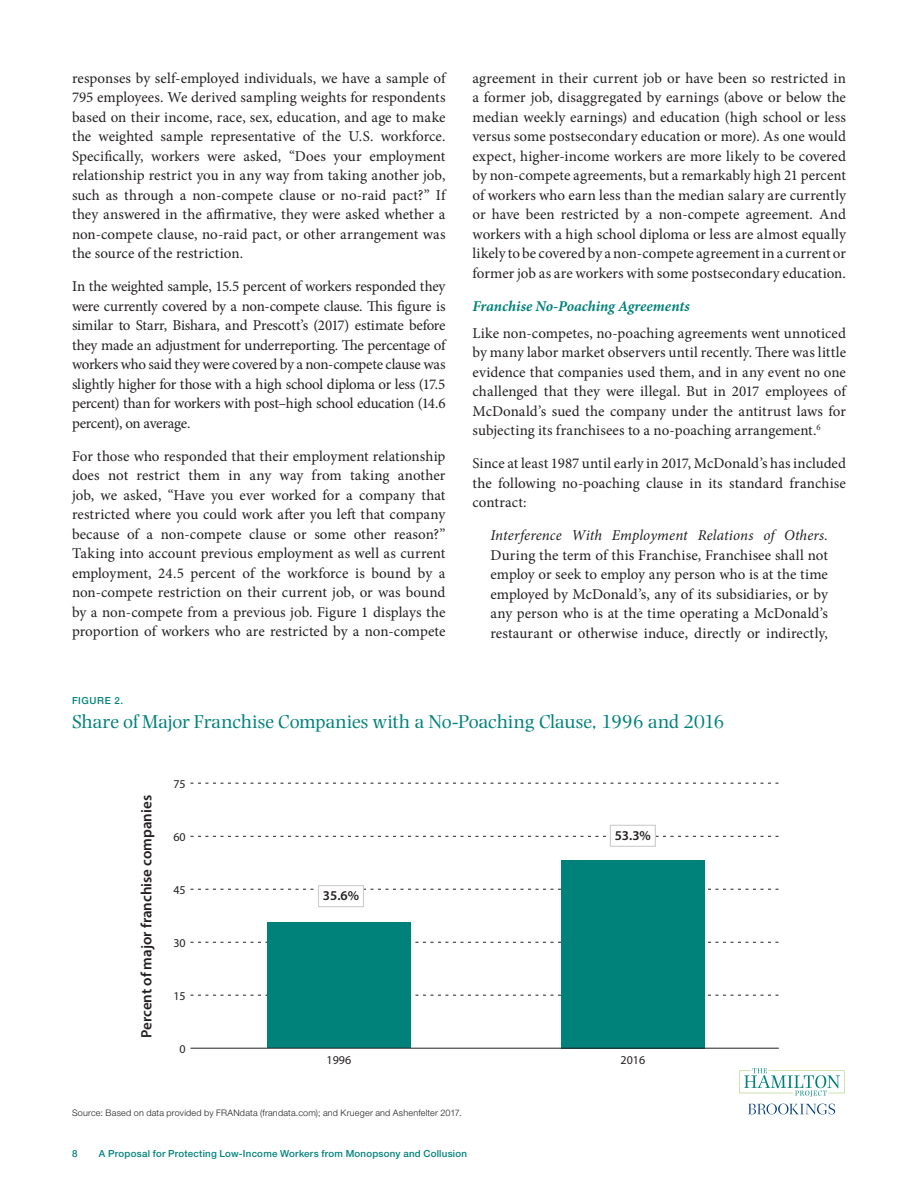
<style>
.page{position:relative;width:918px;height:1188px;background:#fff}
.page>*{position:absolute;margin:0;border:0;box-sizing:border-box;transform-origin:0 0}
.t1{font:19.5px "Photina MT Std";letter-spacing:-.01em;color:#00827a}
.t2{font:15px/19.5px "Minion Pro";color:#231f20;text-align:justify}
.t3{font:italic 15px "Minion Pro";letter-spacing:.005em;color:#231f20}
.t4{font:600 15px "Myriad Pro";color:#231f20}
.t5{font:italic 700 15px "Minion Pro";color:#00827a}
.t6{font:600 13.5px "Myriad Pro";color:#231f20}
.t7{font:12px "Myriad Pro";color:#231f20}
.t8{font:500 9.75px "Helvetica Neue LT Std";letter-spacing:.025em;color:#00827a}
.t9{font:300 9px "Helvetica Neue LT Std";letter-spacing:.025em;color:#231f20}
</style>
<div class="page">
<svg style="left:748px;top:1104px;width:87px;height:10px"></svg>
<svg style="left:739px;top:1068px;width:106px;height:29px"></svg>
<svg style="left:190px;top:942px;width:589px;height:1px"></svg>
<svg style="left:190px;top:836px;width:589px;height:1px"></svg>
<svg style="left:190px;top:995px;width:589px;height:1px"></svg>
<svg style="left:190px;top:889px;width:589px;height:1px"></svg>
<svg style="left:190px;top:783px;width:589px;height:1px"></svg>
<div style="left:267px;top:922px;width:144px;height:126px;background:#00827a"></div>
<div style="left:561px;top:860px;width:144px;height:188px;background:#00827a"></div>
<hr style="left:190px;top:1048px;width:589px;height:1px;background:#231f20">
<div style="left:319px;top:886px;width:45px;height:21px;background:#fff"></div>
<div style="left:318px;top:885px;width:46px;height:22px;border:1px solid #cccccb"></div>
<div style="left:610px;top:825px;width:45px;height:21px;background:#fff"></div>
<div style="left:610px;top:825px;width:46px;height:22px;border:1px solid #cccccb"></div>
<p class="t2" style="left:72px;top:68px;width:375px">responses by self-employed individuals, we have a sample of 795 employees. We derived sampling weights for respondents based on their income, race, sex, education, and age to make the weighted sample representative of the U.S. workforce.<br>Specifically, workers were asked, “Does your employment relationship restrict you in any way from taking another job, such as through a non-compete clause or no-raid pact?” If they answered in the affirmative, they were asked whether a non-compete clause, no-raid pact, or other arrangement was the source of the restriction.</p>
<p class="t2" style="left:72px;top:277px;width:375px">In the weighted sample, 15.5 percent of workers responded they were currently covered by a non-compete clause. This figure is similar to Starr, Bishara, and Prescott’s (2017) estimate before they made an adjustment for underreporting. The percentage of workers who said they were covered by a non-compete clause was slightly higher for those with a high school diploma or less (17.5 percent) than for workers with post–high school education (14.6 percent), on average.</p>
<p class="t2" style="left:72px;top:446px;width:375px">For those who responded that their employment relationship does not restrict them in any way from taking another job, we asked, “Have you ever worked for a company that restricted where you could work after you left that company because of a non-compete clause or some other reason?” Taking into account previous employment as well as current employment, 24.5 percent of the workforce is bound by a non-compete restriction on their current job, or was bound by a non-compete from a previous job. Figure 1 displays the proportion of workers who are restricted by a non-compete</p>
<p class="t2" style="left:473px;top:68px;width:375px">agreement in their current job or have been so restricted in a former job, disaggregated by earnings (above or below the median weekly earnings) and education (high school or less versus some postsecondary education or more). As one would expect, higher-income workers are more likely to be covered by non-compete agreements, but a remarkably high 21 percent of workers who earn less than the median salary are currently or have been restricted by a non-compete agreement. And workers with a high school diploma or less are almost equally likely to be covered by a non-compete agreement in a current or former job as are workers with some postsecondary education.</p>
<p class="t5" style="left:473px;top:295px;width:219px">Franchise No-Poaching Agreements</p>
<p class="t2" style="left:473px;top:323px;width:375px">Like non-competes, no-poaching agreements went unnoticed by many labor market observers until recently. There was little evidence that companies used them, and in any event no one challenged that they were illegal. But in 2017 employees of McDonald’s sued the company under the antitrust laws for subjecting its franchisees to a no-poaching arrangement.<sup>6</sup></p>
<p class="t2" style="left:473px;top:454px;width:375px">Since at least 1987 until early in 2017, McDonald’s has included the following no-poaching clause in its standard franchise contract:</p>
<p class="t3" style="left:491px;top:525px;width:339px">Interference With Employment Relations of Others.</p>
<p class="t2" style="left:491px;top:545px;width:339px">During the term of this Franchise, Franchisee shall not employ or seek to employ any person who is at the time employed by McDonald’s, any of its subsidiaries, or by any person who is at the time operating a McDonald’s restaurant or otherwise induce, directly or indirectly,</p>
<p class="t8" style="left:72px;top:694px;width:53px">FIGURE 2.</p>
<h1 class="t1" style="left:72px;top:710px;width:654px">Share of Major Franchise Companies with a No-Poaching Clause, 1996 and 2016</h1>
<p class="t4" style="left:137px;top:1038px;width:244px;rotate:-90deg">Percent of major franchise companies</p>
<p class="t7" style="left:173px;top:776px;width:14px">75</p>
<p class="t7" style="left:173px;top:829px;width:14px">60</p>
<p class="t7" style="left:173px;top:882px;width:14px">45</p>
<p class="t7" style="left:173px;top:935px;width:14px">30</p>
<p class="t7" style="left:173px;top:988px;width:14px">15</p>
<p class="t7" style="left:180px;top:1041px;width:8px">0</p>
<p class="t6" style="left:323px;top:887px;width:38px">35.6%</p>
<p class="t6" style="left:615px;top:827px;width:38px">53.3%</p>
<p class="t7" style="left:327px;top:1053px;width:26px">1996</p>
<p class="t7" style="left:621px;top:1053px;width:26px">2016</p>
<p class="t9" style="left:72px;top:1107px;width:391px">Source: Based on data provided by FRANdata (frandata.com); and Krueger and Ashenfelter 2017.</p>
<p class="t8" style="left:72px;top:1147px;width:7px">8</p>
<p class="t8" style="left:99px;top:1147px;width:370px">A Proposal for Protecting Low‑Income Workers from Monopsony and Collusion</p>
</div>
